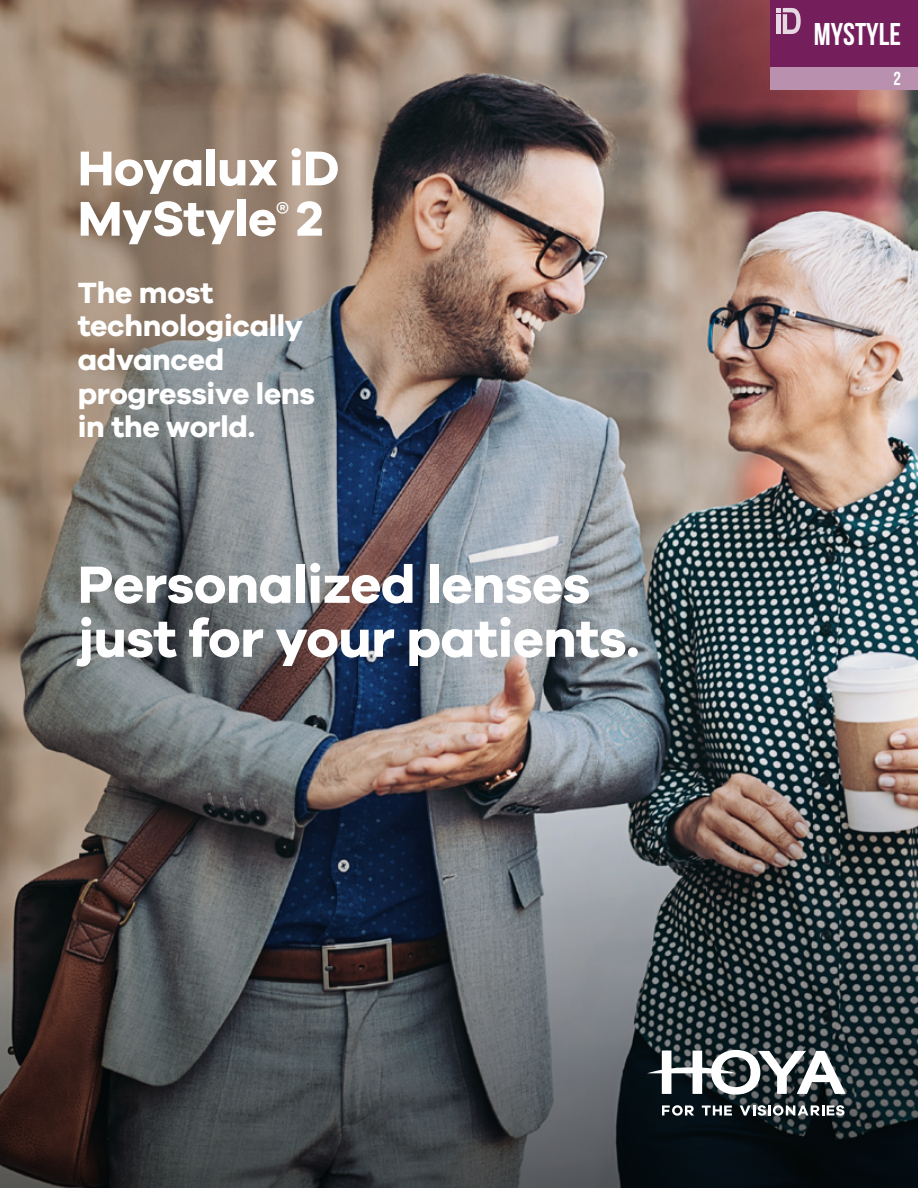
<style>
.page{position:relative;width:918px;height:1188px;background:#fff}
.page>*{position:absolute;margin:0;border:0;box-sizing:border-box;transform-origin:0 0}
.t1{font:700 54px/54px "Galano Grotesque";letter-spacing:-.01em;color:#fff}
.t2{font:700 50.4px/50.4px "Galano Grotesque";letter-spacing:-.01em;color:#fff}
.t3{font:700 31.5px "Bebas Neue";color:#fff}
.t4{font:700 30.15px/33.6px "Galano Grotesque";letter-spacing:-.01em;color:#fff}
.t5{font:18.9px "Bebas Neue";color:#fff}
</style>
<div class="page">
<img style="left:518px;top:0;width:400px;height:689px">
<img style="left:0;top:0;width:518px;height:689px">
<img style="left:0;top:689px;width:918px;height:499px">
<div style="left:770px;top:0;width:148px;height:67px;background:#741f5c"></div>
<svg style="left:776px;top:8px;width:25px;height:26px"></svg>
<div style="left:776px;top:14px;width:5px;height:20px;background:#e6d8e2"></div>
<div style="left:770px;top:67px;width:148px;height:22px;background:#b990ad"></div>
<svg style="left:647px;top:1050px;width:199px;height:45px"></svg>
<svg style="left:662px;top:1105px;width:32px;height:11px"></svg>
<svg style="left:702px;top:1105px;width:30px;height:11px"></svg>
<svg style="left:740px;top:1105px;width:104px;height:11px"></svg>
<h2 class="t2" style="left:78px;top:142px;width:263px">Hoyalux iD<br>MyStyle<sup>®</sup> 2</h2>
<p class="t4" style="left:78px;top:275px;width:239px">The most technologically advanced progressive lens in the world.</p>
<h1 class="t1" style="left:78px;top:556px;width:563px">Personalized lenses just for your patients.</h1>
<p class="t3" style="left:814px;top:16px;width:89px">MYSTYLE</p>
<p class="t5" style="left:893px;top:68px;width:9px">2</p>
</div>
